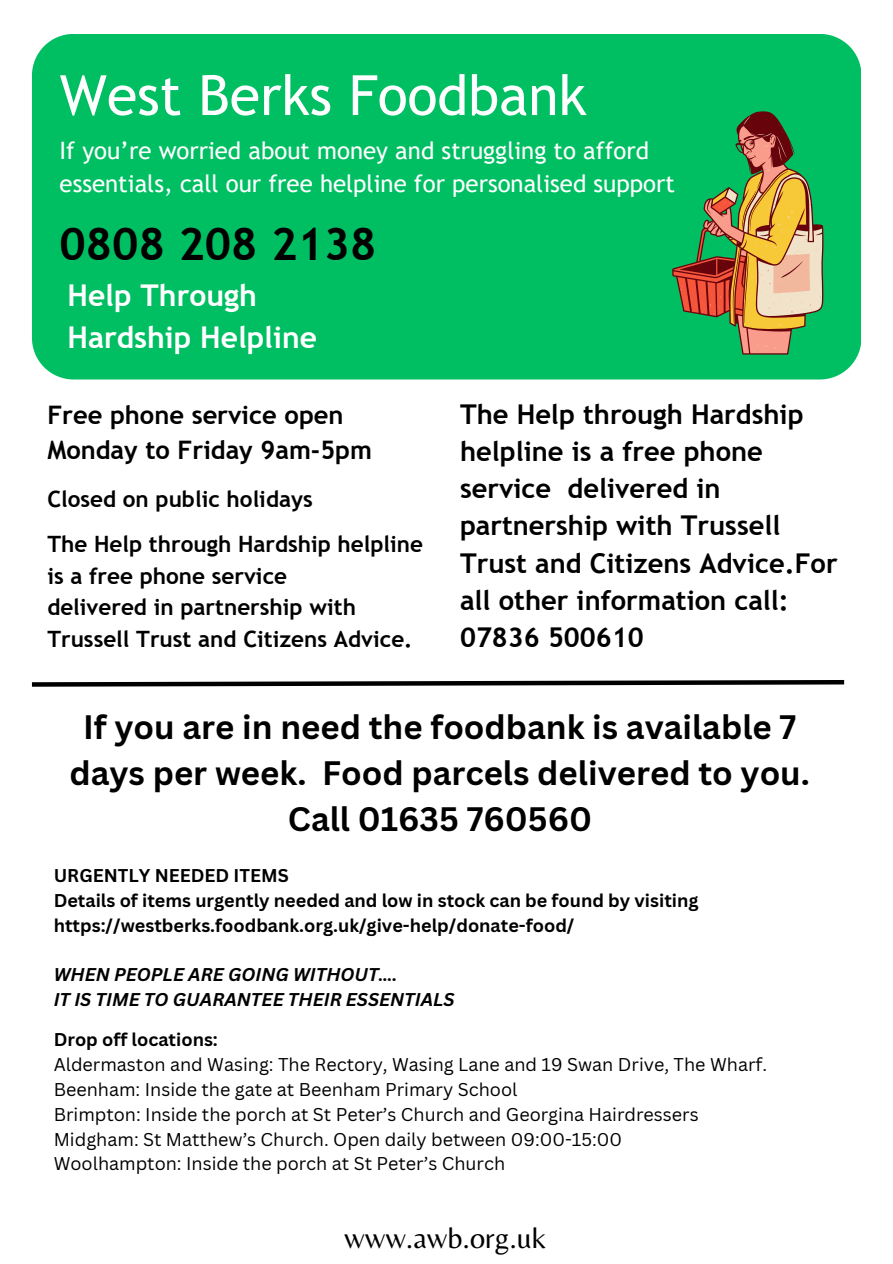
<style>
.page{position:relative;width:893px;height:1264px;background:#fff}
.page>*{position:absolute;margin:0;border:0;box-sizing:border-box;transform-origin:0 0}
.t1{font:55.5px "Trebuchet MS";color:#fff}
.t2{font:700 45px "Trebuchet MS";color:#000}
.t3{font:700 33px/46.2px "Canva Sans";color:#000;text-align:center}
.t4{font:30.15px "Belleza";color:#000}
.t5{font:700 30px/41.7px "Trebuchet MS";color:#fff}
.t6{font:700 27.3px/37.2px "Trebuchet MS";color:#000}
.t7{font:700 25.5px/35px "Trebuchet MS";color:#000}
.t8{font:24px/32.7px "Trebuchet MS";color:#fff}
.t9{font:700 22.5px/31.5px "Trebuchet MS";color:#000}
.t10{font:18px "Canva Sans";color:#000}
.t11{font:700 18px "Canva Sans";color:#000}
.t12{font:italic 700 18px "Canva Sans";color:#000}
</style>
<div class="page">
<div style="left:32px;top:34px;width:828px;height:345px;background:#00bf63"></div>
<svg style="left:672px;top:110px;width:151px;height:244px"></svg>
<svg style="left:32px;top:680px;width:813px;height:7px"></svg>
<p class="t1" style="left:60px;top:63px;width:528px">West Berks Foodbank</p>
<p class="t8" style="left:60px;top:134px;width:616px">If you’re worried about money and struggling to afford essentials, call our free helpline for personalised support</p>
<h6 class="t2" style="left:60px;top:218px;width:318px">0808 208 2138</h6>
<p class="t5" style="left:68px;top:274px;width:251px">Help Through<br>Hardship Helpline</p>
<h1 class="t7" style="left:47px;top:398px;width:326px">Free phone service open<br>Monday to Friday 9am-5pm</h1>
<h2 class="t9" style="left:47px;top:483px;width:267px">Closed on public holidays</h2>
<h4 class="t9" style="left:47px;top:528px;width:377px">The Help through Hardship helpline is a free phone service<br>delivered in partnership with<br>Trussell Trust and Citizens Advice.</h4>
<h5 class="t6" style="left:460px;top:395px;width:379px">The Help through Hardship helpline is a free phone service delivered in partnership with Trussell<br>Trust and Citizens Advice.For all other information call:<br>07836 500610</h5>
<h5 class="t3" style="left:69px;top:702px;width:742px">If you are in need the foodbank is available 7 days per week. Food parcels delivered to you.<br>Call 01635 760560</h5>
<h4 class="t11" style="left:54px;top:862px;width:236px">URGENTLY NEEDED ITEMS</h4>
<h2 class="t11" style="left:54px;top:887px;width:646px">Details of items urgently needed and low in stock can be found by visiting</h2>
<p class="t11" style="left:54px;top:912px;width:522px">https://westberks.foodbank.org.uk/give-help/donate-food/</p>
<p class="t12" style="left:54px;top:961px;width:345px">WHEN PEOPLE ARE GOING WITHOUT….</p>
<p class="t12" style="left:54px;top:986px;width:402px">IT IS TIME TO GUARANTEE THEIR ESSENTIALS</p>
<p class="t11" style="left:54px;top:1027px;width:166px">Drop off locations:</p>
<p class="t10" style="left:54px;top:1051px;width:715px">Aldermaston and Wasing: The Rectory, Wasing Lane and 19 Swan Drive, The Wharf.</p>
<p class="t10" style="left:54px;top:1076px;width:465px">Beenham: Inside the gate at Beenham Primary School</p>
<p class="t10" style="left:54px;top:1101px;width:646px">Brimpton: Inside the porch at St Peter’s Church and Georgina Hairdressers</p>
<p class="t10" style="left:54px;top:1126px;width:570px">Midgham: St Matthew’s Church. Open daily between 09:00-15:00</p>
<p class="t10" style="left:54px;top:1150px;width:453px">Woolhampton: Inside the porch at St Peter’s Church</p>
<p class="t4" style="left:344px;top:1220px;width:204px">www.awb.org.uk</p>
</div>
